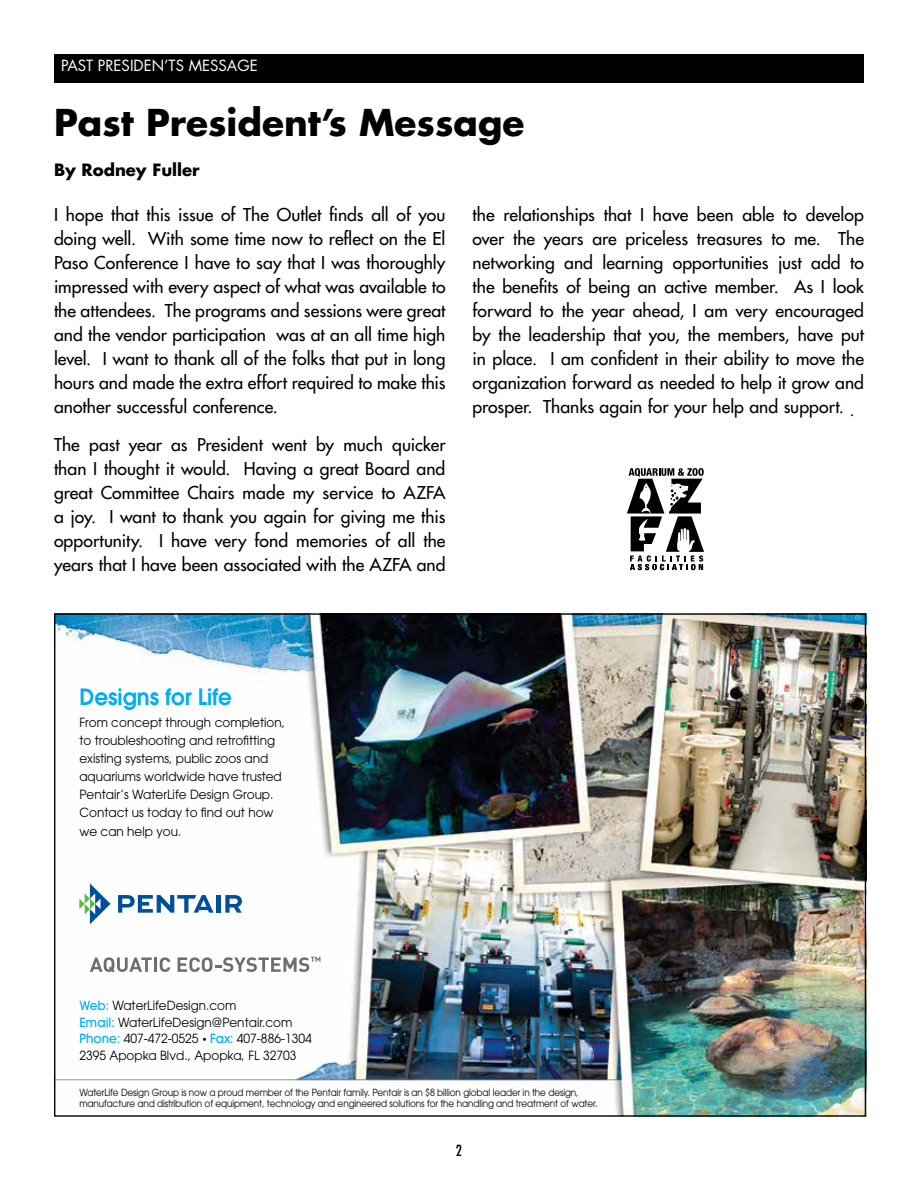
<style>
.page{position:relative;width:918px;height:1188px;background:#fff}
.page>*{position:absolute;margin:0;border:0;box-sizing:border-box;transform-origin:0 0}
.t1{font:700 36px "Futura";color:#000}
.t2{font:600 22.35px "ITC Avant Garde Pro";color:#00aeef;scale:.96 1}
.t3{font:17.25px/24px "Futura";color:#000;text-align:justify}
.t4{font:700 16.5px "Futura";color:#000}
.t5{font:15px "Futura";color:#fff}
.t6{font:condensed 15px "Futura";color:#000}
.t7{font:12.6px/18.1px "ITC Avant Garde Pro";color:#000;scale:.96 1}
.t8{font:9.75px/11.2px "ITC Avant Garde Pro";letter-spacing:-.01em;color:#000;scale:.91 1}
.s1{font-style:inherit}
.s2{font-weight:500;color:#00aeef}
.s3{font-size:9.75px}
</style>
<div class="page">
<div style="left:54px;top:54px;width:810px;height:29px;background:#000"></div>
<img style="left:56px;top:615px;width:808px;height:500px">
<svg style="left:90px;top:957px;width:62px;height:15px"></svg>
<hr style="left:154px;top:957px;width:3px;height:15px;background:#6d6e71">
<svg style="left:160px;top:957px;width:10px;height:15px"></svg>
<svg style="left:178px;top:957px;width:142px;height:15px"></svg>
<svg style="left:79px;top:883px;width:32px;height:41px"></svg>
<svg style="left:118px;top:895px;width:96px;height:18px"></svg>
<div style="left:216px;top:895px;width:5px;height:18px;background:#004f9a"></div>
<svg style="left:225px;top:895px;width:17px;height:18px"></svg>
<svg style="left:627px;top:468px;width:77px;height:102px"></svg>
<p class="t5" style="left:61px;top:56px;width:198px">PAST PRESIDEN’TS MESSAGE</p>
<h1 class="t1" style="left:54px;top:98px;width:472px">Past President’s Message</h1>
<p class="t4" style="left:54px;top:159px;width:147px">By Rodney Fuller</p>
<p class="t3" style="left:54px;top:203px;width:393px">I hope that this issue of The Outlet finds all of you doing well. With some time now to reflect on the El Paso Conference I have to say that I was thoroughly impressed with every aspect of what was available to the attendees. The programs and sessions were great and the vendor participation was at an all time high level. I want to thank all of the folks that put in long hours and made the extra effort required to make this another successful conference.</p>
<p class="t3" style="left:54px;top:432px;width:393px">The past year as President went by much quicker than I thought it would. Having a great Board and great Committee Chairs made my service to AZFA a joy. I want to thank you again for giving me this opportunity. I have very fond memories of all the years that I have been associated with the AZFA and</p>
<p class="t3" style="left:472px;top:203px;width:393px">the relationships that I have been able to develop over the years are priceless treasures to me. The networking and learning opportunities just add to the benefits of being an active member. As I look forward to the year ahead, I am very encouraged by the leadership that you, the members, have put in place. I am confident in their ability to move the organization forward as needed to help it grow and prosper. Thanks again for your help and support. <span class="s1">.</span></p>
<p class="t2" style="left:79px;top:683px;width:160px">Designs for Life</p>
<p class="t7" style="left:79px;top:713px;width:216px">From concept through completion, to troubleshooting and retrofitting existing systems, public zoos and aquariums worldwide have trusted<br>Pentair’s WaterLife Design Group.<br>Contact us today to find out how we can help you.</p>
<p class="t7" style="left:79px;top:997px;width:244px;line-height:16.8px"><span class="s2">Web:</span> WaterLifeDesign.com<br><span class="s2">Email:</span> WaterLifeDesign@Pentair.com <span class="s2">Phone:</span> 407-472-0525 <span class="s3">•</span> <span class="s2">Fax:</span> 407-886-1304<br>2395 Apopka Blvd., Apopka, FL 32703</p>
<p class="t8" style="left:79px;top:1087px;width:571px">WaterLife Design Group is now a proud member of the Pentair family. Pentair is an $8 billion global leader in the design, manufacture and distribution of equipment, technology and engineered solutions for the handling and treatment of water.</p>
<p class="t6" style="left:456px;top:1141px;width:8px">2</p>
</div>
